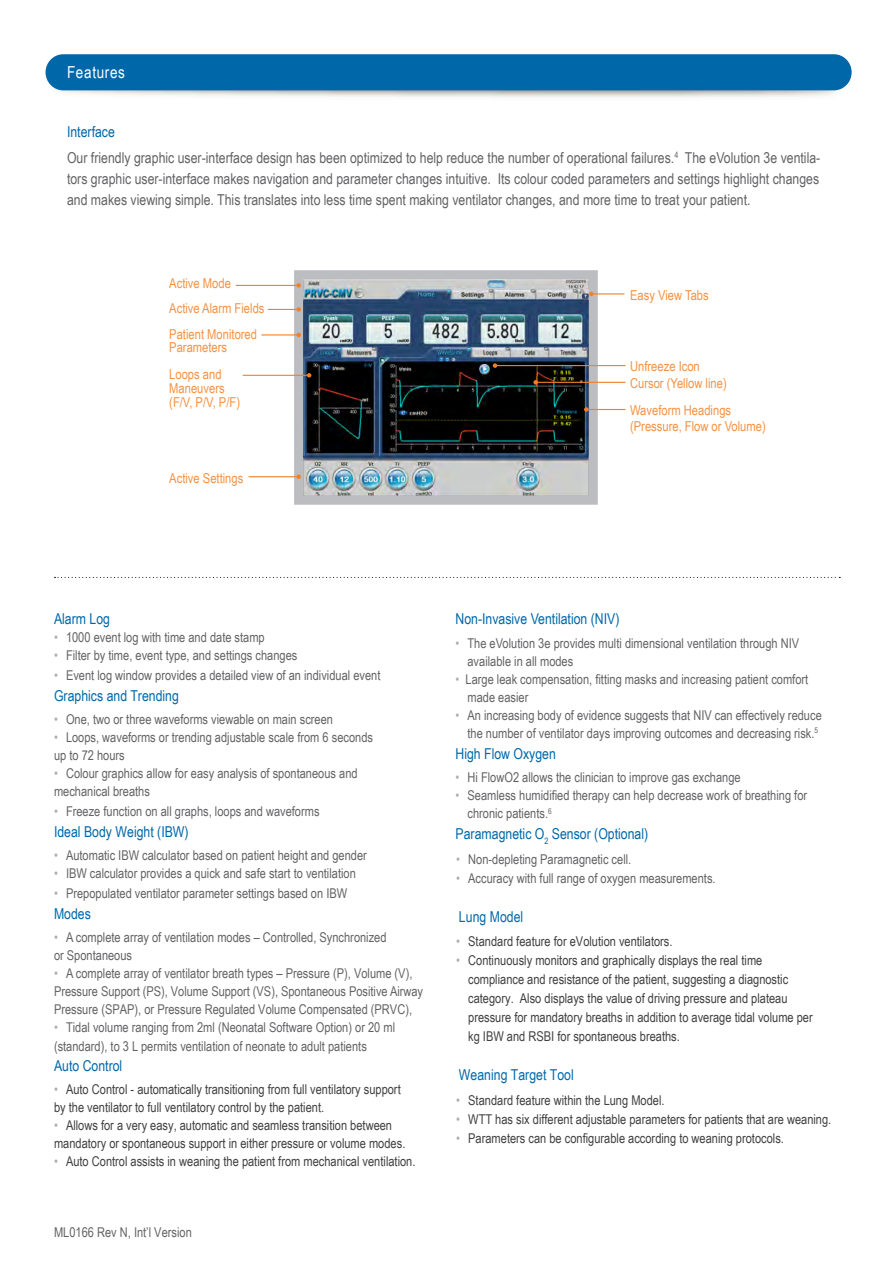
<style>
.page{position:relative;width:893px;height:1263px;background:#fff}
.page>*{position:absolute;margin:0;border:0;box-sizing:border-box;transform-origin:0 0}
.t1{font:16.5px "Arial Narrow";letter-spacing:.04em;color:#fff}
.t2{font:15px/21px "Arial Narrow";color:#636366;text-align:justify}
.t3{font:15px "Arial Narrow";color:#0068a9}
.t4{font:15px "Arial Narrow";color:#006aab}
.t5{font:13.65px/16.6px "Arial Narrow";color:#f69142}
.t6{font:13.5px/18px "Arial Narrow";color:#636366}
.t7{font:13.5px/18.9px "Arial Narrow";color:#404040}
.s1{color:#adaeb2}
</style>
<div class="page">
<img style="left:45px;top:54px;width:807px;height:43px">
<div style="left:46px;top:54px;width:806px;height:36px;background:#0068a9;border-radius:18px"></div>
<svg style="left:55px;top:577px;width:785px;height:1px"></svg>
<img style="left:304px;top:280px;width:284px;height:215px">
<div style="left:294px;top:270px;width:304px;height:235px;border:9px solid #bcbdc0"></div>
<hr style="left:591px;top:293px;width:33px;height:1px;background:#f48026">
<svg style="left:589px;top:292px;width:5px;height:4px"></svg>
<hr style="left:586px;top:409px;width:39px;height:1px;background:#f48026">
<svg style="left:584px;top:407px;width:5px;height:5px"></svg>
<hr style="left:495px;top:365px;width:130px;height:1px;background:#f48026">
<svg style="left:493px;top:363px;width:4px;height:5px"></svg>
<hr style="left:536px;top:382px;width:89px;height:1px;background:#f48026">
<svg style="left:533px;top:380px;width:5px;height:5px"></svg>
<hr style="left:236px;top:285px;width:63px;height:1px;background:#f48026">
<svg style="left:296px;top:283px;width:5px;height:5px"></svg>
<hr style="left:268px;top:309px;width:31px;height:1px;background:#f48026">
<svg style="left:296px;top:307px;width:5px;height:5px"></svg>
<hr style="left:261px;top:334px;width:38px;height:1px;background:#f48026">
<svg style="left:296px;top:333px;width:5px;height:4px"></svg>
<hr style="left:243px;top:375px;width:66px;height:1px;background:#f48026">
<svg style="left:307px;top:373px;width:4px;height:5px"></svg>
<hr style="left:249px;top:476px;width:50px;height:1px;background:#f48026">
<svg style="left:296px;top:474px;width:5px;height:5px"></svg>
<p class="t1" style="left:67px;top:60px;width:60px">Features</p>
<p class="t3" style="left:67px;top:120px;width:49px">Interface</p>
<p class="t2" style="left:67px;top:147px;width:755px">Our friendly graphic user-interface design has been optimized to help reduce the number of operational failures.<sup>4</sup> The eVolution 3e ventila&shy;tors graphic user-interface makes navigation and parameter changes intuitive. Its colour coded parameters and settings highlight changes and makes viewing simple. This translates into less time spent making ventilator changes, and more time to treat your patient.</p>
<p class="t5" style="left:169px;top:275px;width:63px">Active Mode</p>
<p class="t5" style="left:169px;top:300px;width:97px">Active Alarm Fields</p>
<p class="t5" style="left:169px;top:326px;width:89px;line-height:13.6px">Patient Monitored<br>Parameters</p>
<p class="t5" style="left:169px;top:366px;width:54px">Loops and</p>
<p class="t5" style="left:169px;top:379px;width:57px">Maneuvers</p>
<p class="t5" style="left:169px;top:393px;width:72px">(F/V, P/V, P/F)</p>
<p class="t5" style="left:169px;top:469px;width:76px">Active Settings</p>
<p class="t5" style="left:630px;top:287px;width:80px">Easy View Tabs</p>
<p class="t5" style="left:630px;top:357px;width:98px">Unfreeze Icon<br>Cursor (Yellow line)</p>
<p class="t5" style="left:630px;top:402px;width:137px;line-height:15.9px">Waveform Headings (Pressure, Flow or Volume)</p>
<p class="t3" style="left:54px;top:608px;width:58px">Alarm Log</p>
<p class="t6" style="left:54px;top:628px;width:212px"><span class="s1">•</span> 1000 event log with time and date stamp</p>
<p class="t6" style="left:54px;top:646px;width:245px"><span class="s1">•</span> Filter by time, event type, and settings changes</p>
<p class="t6" style="left:54px;top:665px;width:328px"><span class="s1">•</span> Event log window provides a detailed view of an individual event</p>
<p class="t3" style="left:54px;top:684px;width:126px">Graphics and Trending</p>
<p class="t6" style="left:54px;top:710px;width:281px"><span class="s1">•</span> One, two or three waveforms viewable on main screen</p>
<p class="t6" style="left:54px;top:728px;width:321px"><span class="s1">•</span> Loops, waveforms or trending adjustable scale from 6 seconds up to 72 hours</p>
<p class="t6" style="left:54px;top:764px;width:305px"><span class="s1">•</span> Colour graphics allow for easy analysis of spontaneous and mechanical breaths</p>
<p class="t6" style="left:54px;top:801px;width:267px"><span class="s1">•</span> Freeze function on all graphs, loops and waveforms</p>
<p class="t3" style="left:54px;top:820px;width:136px">Ideal Body Weight (IBW)</p>
<p class="t6" style="left:54px;top:846px;width:314px"><span class="s1">•</span> Automatic IBW calculator based on patient height and gender</p>
<p class="t6" style="left:54px;top:864px;width:303px"><span class="s1">•</span> IBW calculator provides a quick and safe start to ventilation</p>
<p class="t6" style="left:54px;top:883px;width:295px"><span class="s1">•</span> Prepopulated ventilator parameter settings based on IBW</p>
<p class="t3" style="left:54px;top:902px;width:38px">Modes</p>
<p class="t6" style="left:54px;top:928px;width:334px"><span class="s1">•</span> A complete array of ventilation modes – Controlled, Synchronized or Spontaneous</p>
<p class="t6" style="left:54px;top:964px;width:371px"><span class="s1">•</span> A complete array of ventilator breath types – Pressure (P), Volume (V),<br>Pressure Support (PS), Volume Support (VS), Spontaneous Positive Airway<br>Pressure (SPAP), or Pressure Regulated Volume Compensated (PRVC),</p>
<p class="t6" style="left:54px;top:1018px;width:343px;line-height:18.5px"><span class="s1">•</span> Tidal volume ranging from 2ml (Neonatal Software Option) or 20 ml (standard), to 3 L permits ventilation of neonate to adult patients</p>
<p class="t3" style="left:54px;top:1054px;width:70px">Auto Control</p>
<p class="t7" style="left:54px;top:1080px;width:348px;line-height:18px"><span class="s1">•</span> Auto Control - automatically transitioning from full ventilatory support by the ventilator to full ventilatory control by the patient.</p>
<p class="t7" style="left:54px;top:1116px;width:353px;line-height:18px"><span class="s1">•</span> Allows for a very easy, automatic and seamless transition between mandatory or spontaneous support in either pressure or volume modes.</p>
<p class="t7" style="left:54px;top:1151px;width:363px"><span class="s1">•</span> Auto Control assists in weaning the patient from mechanical ventilation.</p>
<p class="t6" style="left:54px;top:1223px;width:139px">ML0166 Rev N, Int’l Version</p>
<p class="t3" style="left:455px;top:608px;width:166px">Non-Invasive Ventilation (NIV)</p>
<p class="t6" style="left:467px;top:633px;width:333px;text-indent:-12px"><span class="s1">•</span> The eVolution 3e provides multi dimensional ventilation through NIV available in all modes</p>
<p class="t6" style="left:467px;top:669px;width:342px;text-indent:-12px"><span class="s1">•</span> Large leak compensation, fitting masks and increasing patient comfort made easier</p>
<p class="t6" style="left:455px;top:705px;width:368px;text-align:right"><span class="s1">•</span> An increasing body of evidence suggests that NIV can effectively reduce the number of ventilator days improving outcomes and decreasing risk.<sup>5</sup></p>
<p class="t3" style="left:455px;top:742px;width:102px">High Flow Oxygen</p>
<p class="t6" style="left:455px;top:768px;width:287px"><span class="s1">•</span> Hi FlowO2 allows the clinician to improve gas exchange</p>
<p class="t6" style="left:467px;top:786px;width:341px;text-indent:-12px"><span class="s1">•</span> Seamless humidified therapy can help decrease work of breathing for chronic patients.<sup>6</sup></p>
<p class="t3" style="left:456px;top:822px;width:194px">Paramagnetic O<sub>2</sub> Sensor (Optional)</p>
<p class="t6" style="left:456px;top:849px;width:177px"><span class="s1">•</span> Non-depleting Paramagnetic cell.</p>
<p class="t6" style="left:456px;top:868px;width:261px"><span class="s1">•</span> Accuracy with full range of oxygen measurements.</p>
<p class="t4" style="left:459px;top:905px;width:66px">Lung Model</p>
<p class="t7" style="left:456px;top:931px;width:218px"><span class="s1">•</span> Standard feature for eVolution ventilators.</p>
<p class="t7" style="left:468px;top:951px;width:346px;text-indent:-12px"><span class="s1">•</span> Continuously monitors and graphically displays the real time compliance and resistance of the patient, suggesting a diagnostic category. Also displays the value of driving pressure and plateau pressure for mandatory breaths in addition to average tidal volume per kg IBW and RSBI for spontaneous breaths.</p>
<p class="t4" style="left:459px;top:1064px;width:116px">Weaning Target Tool</p>
<p class="t7" style="left:456px;top:1090px;width:210px"><span class="s1">•</span> Standard feature within the Lung Model.</p>
<p class="t7" style="left:456px;top:1109px;width:377px"><span class="s1">•</span> WTT has six different adjustable parameters for patients that are weaning.</p>
<p class="t7" style="left:456px;top:1128px;width:329px"><span class="s1">•</span> Parameters can be configurable according to weaning protocols.</p>
</div>
